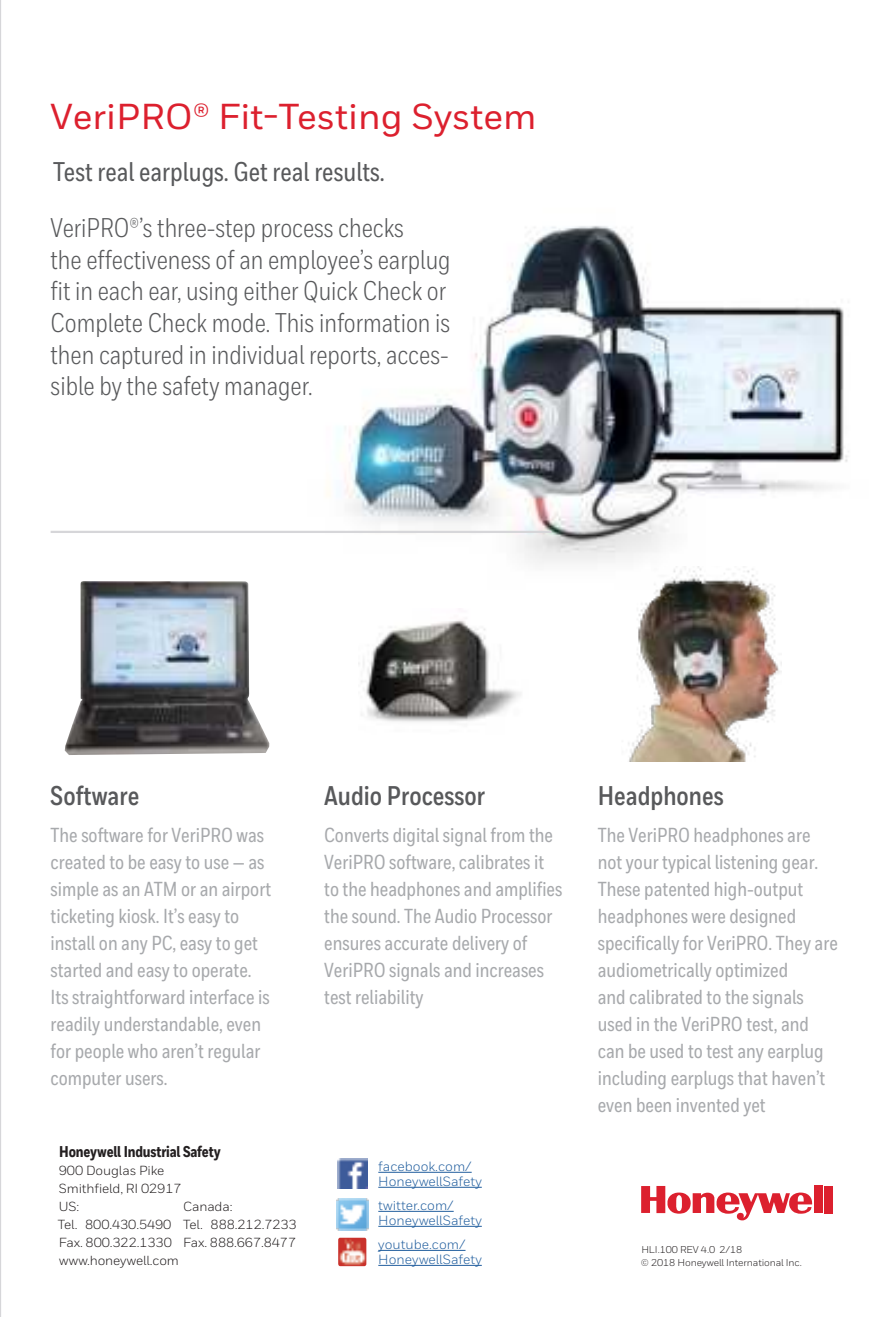
<style>
.page{position:relative;width:891px;height:1317px;background:#fff}
.page>*{position:absolute;margin:0;border:0;box-sizing:border-box;transform-origin:0 0}
.t1{font:500 36px "Honeywell Sans";color:#dc202e}
.t2{font:27px/31.5px "Honeywell Cond";color:#58595b}
.t3{font:500 27px "Honeywell Cond";color:#58595b}
.t4{font:700 27px "Honeywell Cond";color:#58595b}
.t5{font:500 20.25px/27px "Honeywell Cond";color:#a7a9ac}
.t6{font:800 15.53px "Honeywell Cond";letter-spacing:-.01em;color:#231f20}
.t7{font:13.28px/15.1px "Honeywell Sans";color:#215e9e}
.t8{font:13.05px/18px "Honeywell Sans";letter-spacing:-.01em;color:#231f20}
.t9{font:9.9px/13px "Honeywell Sans";letter-spacing:-.01em;color:#231f20}
</style>
<div class="page">
<img style="left:327px;top:225px;width:522px;height:339px">
<svg style="left:641px;top:1186px;width:171px;height:34px"></svg>
<div style="left:814px;top:1185px;width:8px;height:27px;background:#dc202e"></div>
<div style="left:824px;top:1185px;width:8px;height:27px;background:#dc202e"></div>
<hr style="left:378px;top:1171px;width:94px;height:1px;background:#215e9e">
<hr style="left:378px;top:1186px;width:104px;height:1px;background:#215e9e">
<hr style="left:378px;top:1210px;width:76px;height:1px;background:#215e9e">
<hr style="left:378px;top:1225px;width:104px;height:1px;background:#215e9e">
<hr style="left:378px;top:1249px;width:88px;height:1px;background:#215e9e">
<hr style="left:378px;top:1264px;width:104px;height:1px;background:#215e9e">
<img style="left:338px;top:1158px;width:29px;height:29px">
<img style="left:337px;top:1198px;width:31px;height:32px">
<img style="left:338px;top:1237px;width:28px;height:28px">
<img style="left:65px;top:581px;width:204px;height:174px">
<img style="left:628px;top:566px;width:153px;height:195px">
<img style="left:358px;top:620px;width:163px;height:102px">
<hr style="left:51px;top:530px;width:500px;height:3px;background:#d6d6d9">
<hr style="left:0;top:0;width:1px;height:1316px;background:#d6d6d9">
<h1 class="t1" style="left:51px;top:103px;width:487px">VeriPRO® Fit-Testing System</h1>
<h2 class="t3" style="left:53px;top:161px;width:333px">Test real earplugs. Get real results.</h2>
<p class="t2" style="left:51px;top:214px;width:401px">VeriPRO®’s three-step process checks<br>the effectiveness of an employee’s earplug fit in each ear, using either Quick Check or Complete Check mode. This information is then captured in individual reports, acces&shy;sible by the safety manager.</p>
<h2 class="t4" style="left:51px;top:784px;width:90px">Software</h2>
<p class="t5" style="left:51px;top:823px;width:222px">The software for VeriPRO was created to be easy to use — as simple as an ATM or an airport ticketing kiosk. It’s easy to install on any PC, easy to get started and easy to operate.<br>Its straightforward interface is readily understandable, even for people who aren’t regular computer users.</p>
<p class="t6" style="left:59px;top:1145px;width:163px">Honeywell Industrial Safety</p>
<p class="t8" style="left:59px;top:1162px;width:124px">900 Douglas Pike<br>Smithfield, RI 02917<br>US:</p>
<p class="t8" style="left:58px;top:1198px;width:241px;text-indent:125px">Canada:<br>Tel. 800.430.5490 Tel. 888.212.7233<br>Fax. 800.322.1330 Fax. 888.667.8477 www.honeywell.com</p>
<h2 class="t4" style="left:324px;top:784px;width:162px">Audio Processor</h2>
<p class="t5" style="left:324px;top:823px;width:240px">Converts digital signal from the<br>VeriPRO software, calibrates it to the headphones and amplifies the sound. The Audio Processor ensures accurate delivery of<br>VeriPRO signals and increases test reliability</p>
<p class="t7" style="left:378px;top:1159px;width:105px">facebook.com/<br>HoneywellSafety</p>
<p class="t7" style="left:378px;top:1198px;width:105px">twitter.com/<br>HoneywellSafety</p>
<p class="t7" style="left:378px;top:1237px;width:105px">youtube.com/<br>HoneywellSafety</p>
<h2 class="t4" style="left:598px;top:784px;width:127px">Headphones</h2>
<p class="t5" style="left:598px;top:823px;width:242px">The VeriPRO headphones are not your typical listening gear.<br>These patented high-output headphones were designed specifically for VeriPRO. They are audiometrically optimized<br>and calibrated to the signals used in the VeriPRO test, and can be used to test any earplug including earplugs that haven’t even been invented yet</p>
<p class="t9" style="left:641px;top:1243px;width:163px">HLI.100 REV 4.0 2/18<br>© 2018 Honeywell International Inc.</p>
</div>
